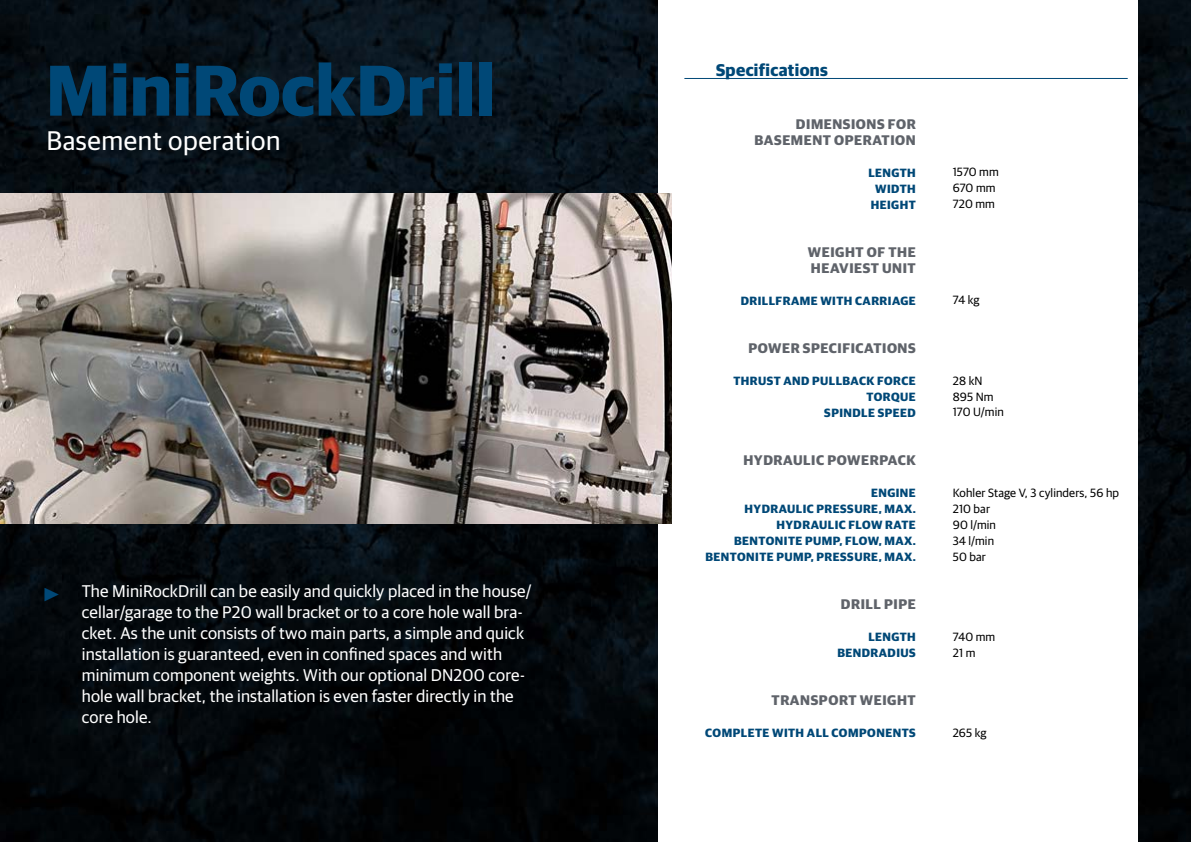
<style>
.page{position:relative;width:1191px;height:842px;background:#fff}
.page>*{position:absolute;margin:0;border:0;box-sizing:border-box;transform-origin:0 0}
.t1{font:700 72px "Guardian Sans";letter-spacing:.01em;color:#004877}
.t2{font:29px "Minion Pro";color:#004877}
.t3{font:27px "Guardian Sans";letter-spacing:.02em;color:#fff}
.t4{font:17px/21px "Guardian Sans";letter-spacing:.01em;color:#fff}
.t5{font:700 17px "Guardian Sans";letter-spacing:.02em;color:#004877}
.t6{font:700 14px/16px "Guardian Sans";letter-spacing:.04em;color:#5f636a;text-align:right}
.t7{font:700 12px/16px "Guardian Sans";letter-spacing:.04em;color:#004877;text-align:right}
.t8{font:12px/16px "Guardian Sans";letter-spacing:.01em;color:#000}
</style>
<div class="page">
<img style="left:0;top:0;width:657px;height:842px">
<img style="left:0;top:193px;width:671px;height:330px">
<img style="left:1138px;top:0;width:53px;height:842px">
<hr style="left:684px;top:78px;width:443px;height:1px;background:#004877">
<h1 class="t1" style="left:46px;top:37px;width:450px">MiniRockDrill</h1>
<h3 class="t3" style="left:46px;top:122px;width:236px">Basement operation</h3>
<h2 class="t2" style="left:42px;top:574px;width:19px">▶</h2>
<p class="t4" style="left:82px;top:579px;width:451px">The MiniRockDrill can be easily and quickly placed in the house/ cellar/garage to the P20 wall bracket or to a core hole wall bra&shy;cket. As the unit consists of two main parts, a simple and quick installation is guaranteed, even in confined spaces and with minimum component weights. With our optional DN200 core&shy;hole wall bracket, the installation is even faster directly in the core hole.</p>
<p class="t5" style="left:716px;top:57px;width:113px">Specifications</p>
<p class="t6" style="left:754px;top:115px;width:163px">DIMENSIONS FOR<br>BASEMENT OPERATION</p>
<p class="t7" style="left:868px;top:163px;width:49px;text-align:center">LENGTH<br>WIDTH<br>HEIGHT</p>
<p class="t6" style="left:808px;top:243px;width:109px;text-align:left">WEIGHT OF THE<br>HEAVIEST UNIT</p>
<p class="t7" style="left:741px;top:291px;width:176px">DRILLFRAME WITH CARRIAGE</p>
<p class="t6" style="left:748px;top:339px;width:169px">POWER SPECIFICATIONS</p>
<p class="t7" style="left:733px;top:371px;width:184px">THRUST AND PULLBACK FORCE<br>TORQUE<br>SPINDLE SPEED</p>
<p class="t6" style="left:743px;top:451px;width:174px">HYDRAULIC POWERPACK</p>
<p class="t7" style="left:705px;top:483px;width:212px">ENGINE<br>HYDRAULIC PRESSURE, MAX.<br>HYDRAULIC FLOW RATE<br>BENTONITE PUMP, FLOW, MAX.<br>BENTONITE PUMP, PRESSURE, MAX.</p>
<p class="t6" style="left:841px;top:595px;width:76px">DRILL PIPE</p>
<p class="t7" style="left:837px;top:627px;width:80px">LENGTH<br>BENDRADIUS</p>
<p class="t6" style="left:771px;top:691px;width:146px">TRANSPORT WEIGHT</p>
<p class="t7" style="left:705px;top:723px;width:212px">COMPLETE WITH ALL COMPONENTS</p>
<p class="t8" style="left:952px;top:163px;width:47px">1570 mm<br>670 mm<br>720 mm</p>
<p class="t8" style="left:952px;top:291px;width:28px">74 kg</p>
<p class="t8" style="left:952px;top:371px;width:53px">28 kN<br>895 Nm<br>170 U/min</p>
<p class="t8" style="left:952px;top:483px;width:168px">Kohler Stage V, 3 cylinders, 56 hp<br>210 bar<br>90 l/min<br>34 l/min<br>50 bar</p>
<p class="t8" style="left:952px;top:627px;width:44px">740 mm<br>21 m</p>
<p class="t8" style="left:952px;top:723px;width:35px">265 kg</p>
</div>
